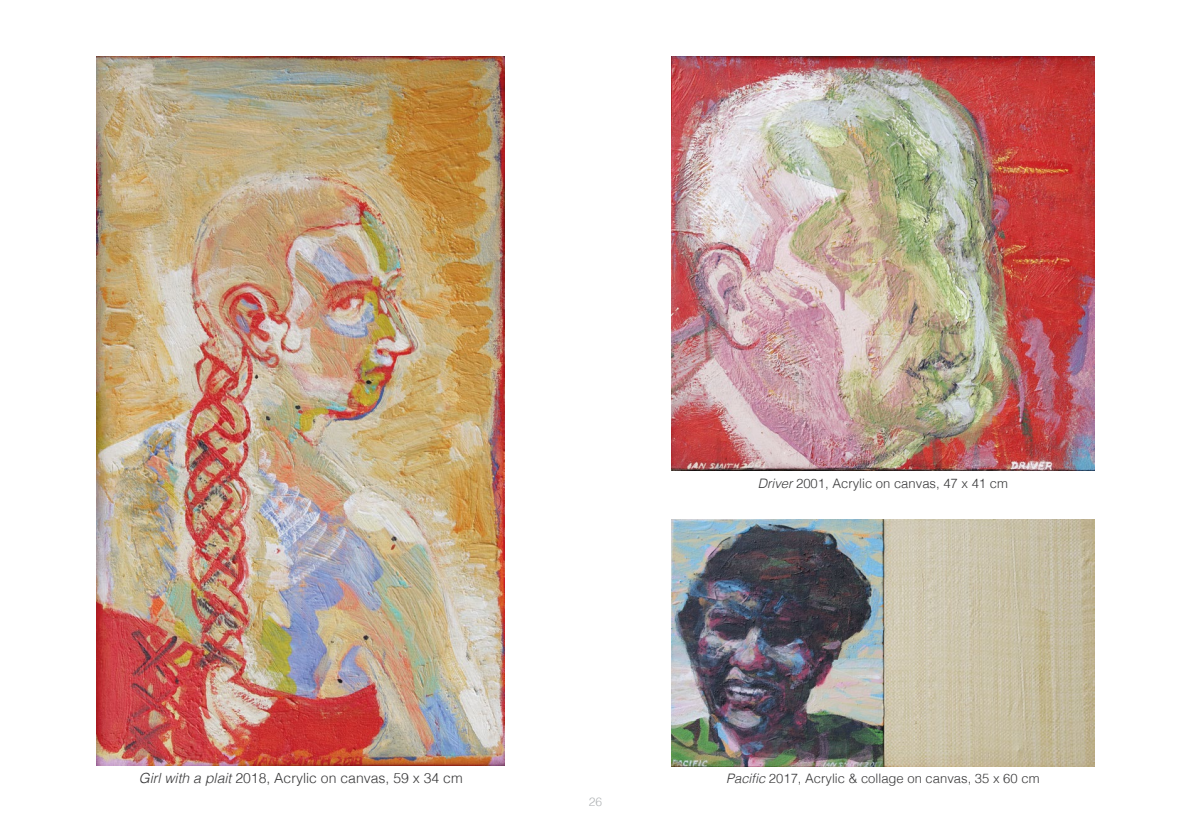
<style>
.page{position:relative;width:1191px;height:840px;background:#fff}
.page>*{position:absolute;margin:0;border:0;box-sizing:border-box;transform-origin:0 0}
.t1{font:300 14px "Helvetica";color:#383839}
.t2{font:300 13px "Helvetica";color:#383839}
.t3{font:300 12px "Helvetica";color:#b1b4b6}
.s1{font-style:italic}
</style>
<div class="page">
<img style="left:97px;top:57px;width:408px;height:707px">
<img style="left:671px;top:57px;width:423px;height:413px">
<img style="left:671px;top:519px;width:423px;height:246px">
<p class="t1" style="left:139px;top:765px;width:325px"><span class="s1">Girl with a plait</span> 2018, Acrylic on canvas, 59 x 34 cm</p>
<p class="t3" style="left:589px;top:791px;width:15px">26</p>
<p class="t2" style="left:757px;top:472px;width:252px"><span class="s1">Driver</span> 2001, Acrylic on canvas, 47 x 41 cm</p>
<p class="t2" style="left:726px;top:767px;width:315px"><span class="s1">Pacific</span> 2017, Acrylic &amp; collage on canvas, 35 x 60 cm</p>
</div>
